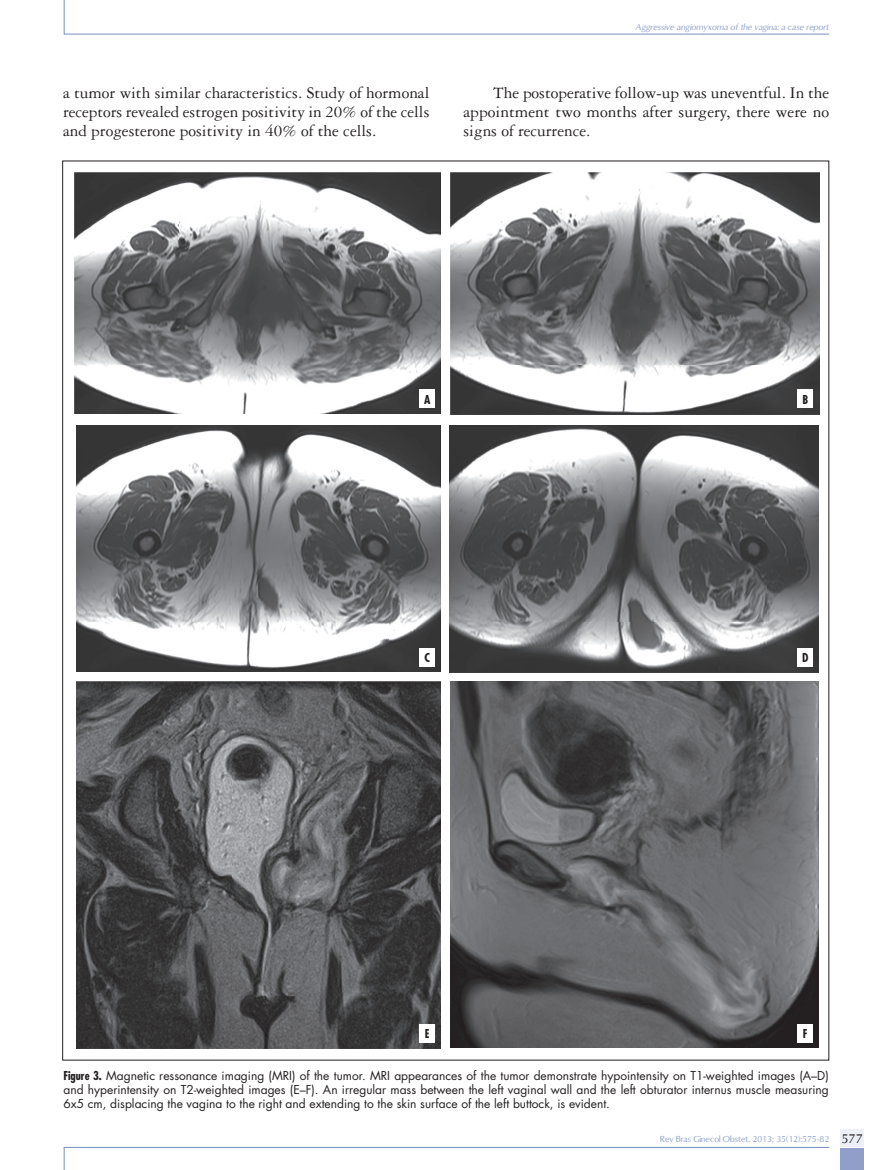
<style>
.page{position:relative;width:893px;height:1170px;background:#fff}
.page>*{position:absolute;margin:0;border:0;box-sizing:border-box;transform-origin:0 0}
.t1{font:17.25px/19.2px "Garamond 3 LT Std";color:#231f20;text-align:justify}
.t2{font:12px/14.4px "Futura Std";color:#231f20;text-align:justify}
.t3{font:700 condensed 12px "Futura Std";color:#231f20}
.t4{font:italic 8.25px "Omni";color:#90a0cd}
.t5{font:8.25px "Omni";color:#90a0cd}
.s1{font-weight:700;font-stretch:condensed}
.s2{font-size:12px;color:#231f20}
</style>
<div class="page">
<svg style="left:63px;top:1147px;width:767px;height:22px"></svg>
<div style="left:840px;top:1148px;width:24px;height:21px;background:#8f9fc9"></div>
<div style="left:840px;top:1128px;width:24px;height:17px;background:#edf0f7"></div>
<svg style="left:63px;top:0;width:767px;height:35px"></svg>
<img style="left:75px;top:173px;width:366px;height:241px">
<div style="left:420px;top:389px;width:15px;height:19px;background:#fff"></div>
<img style="left:76px;top:425px;width:365px;height:247px">
<div style="left:420px;top:648px;width:15px;height:18px;background:#fff"></div>
<img style="left:76px;top:681px;width:365px;height:367px">
<div style="left:420px;top:1023px;width:15px;height:19px;background:#fff"></div>
<img style="left:450px;top:173px;width:370px;height:241px">
<div style="left:798px;top:389px;width:15px;height:19px;background:#fff"></div>
<img style="left:450px;top:425px;width:369px;height:247px">
<div style="left:798px;top:648px;width:15px;height:18px;background:#fff"></div>
<img style="left:450px;top:681px;width:369px;height:366px">
<div style="left:798px;top:1023px;width:15px;height:19px;background:#fff"></div>
<p class="t4" style="left:635px;top:21px;width:195px">Aggressive angiomyxoma of the vagina: a case report</p>
<h1 class="t1" style="left:63px;top:83px;width:368px">a tumor with similar characteristics. Study of hormonal receptors revealed estrogen positivity in 20% of the cells and progesterone positivity in 40% of the cells.</h1>
<h1 class="t1" style="left:463px;top:83px;width:367px;text-indent:30px">The postoperative follow-up was uneventful. In the appointment two months after surgery, there were no signs of recurrence.</h1>
<p class="t3" style="left:424px;top:391px;width:8px">A</p>
<p class="t3" style="left:802px;top:391px;width:7px">B</p>
<p class="t3" style="left:424px;top:650px;width:7px">C</p>
<p class="t3" style="left:802px;top:650px;width:8px">D</p>
<p class="t3" style="left:425px;top:1026px;width:6px">E</p>
<p class="t3" style="left:803px;top:1026px;width:6px">F</p>
<p class="t2" style="left:63px;top:1067px;width:767px"><span class="s1">Figure 3.</span> Magnetic ressonance imaging (MRI) of the tumor. MRI appearances of the tumor demonstrate hypointensity on T1-weighted images (A–D) and hyperintensity on T2-weighted images (E–F). An irregular mass between the left vaginal wall and the left obturator internus muscle measuring 6x5 cm, displacing the vagina to the right and extending to the skin surface of the left buttock, is evident.</p>
<p class="t5" style="left:660px;top:1133px;width:204px">Rev Bras Ginecol Obstet. 2013; 35(12):575-82 <span class="s2">577</span></p>
</div>
